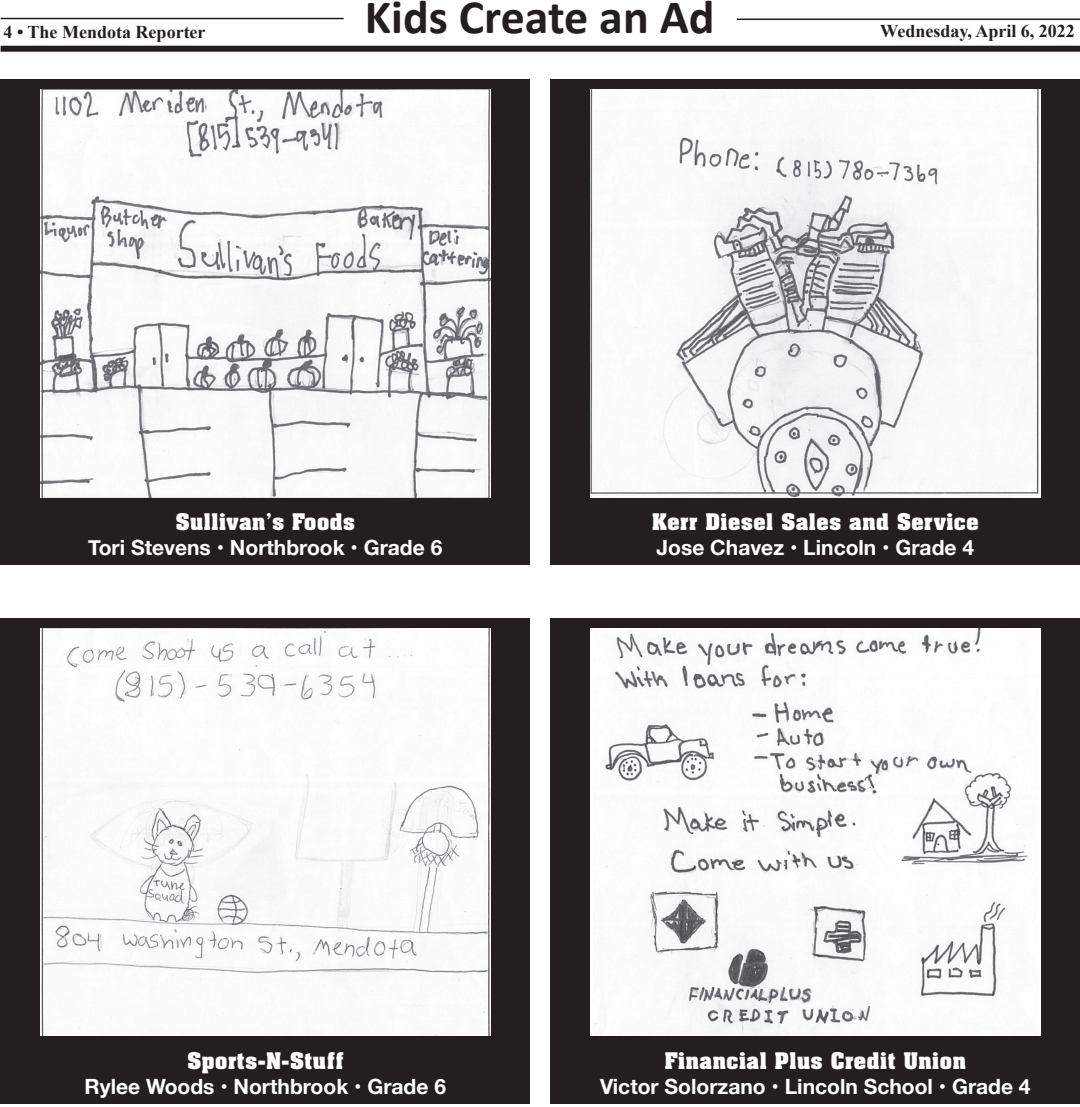
<style>
.page{position:relative;width:1080px;height:1107px;background:#fff}
.page>*{position:absolute;margin:0;border:0;box-sizing:border-box;transform-origin:0 0}
.t1{font:700 48px "Calibri";color:#231f20}
.t2{font:700 22.5px "Aachen BT";color:#fff}
.t3{font:700 21px "Helvetica Neue";color:#fff}
.t4{font:700 18px "Times New Roman";color:#231f20}
</style>
<div class="page">
<div style="left:1px;top:46px;width:1078px;height:6px;background:#231f20"></div>
<hr style="left:1px;top:18px;width:342px;height:1px;background:#231f20">
<hr style="left:737px;top:19px;width:342px;height:1px;background:#231f20">
<div style="left:1px;top:80px;width:529px;height:486px;background:#231f20"></div>
<img style="left:40px;top:90px;width:450px;height:407px">
<div style="left:1px;top:618px;width:529px;height:486px;background:#231f20"></div>
<div style="left:40px;top:629px;width:450px;height:407px;background:#fbfbfb"></div>
<div style="left:550px;top:80px;width:529px;height:486px;background:#231f20"></div>
<img style="left:590px;top:90px;width:450px;height:407px">
<div style="left:550px;top:618px;width:529px;height:486px;background:#231f20"></div>
<img style="left:593px;top:629px;width:444px;height:407px">
<p class="t4" style="left:4px;top:19px;width:203px">4 • The Mendota Reporter</p>
<h1 class="t1" style="left:365px;top:-13px;width:351px">Kids Create an Ad</h1>
<p class="t4" style="left:880px;top:18px;width:196px">Wednesday, April 6, 2022</p>
<p class="t2" style="left:175px;top:508px;width:181px">Sullivan’s Foods</p>
<p class="t3" style="left:88px;top:531px;width:355px">Tori Stevens • Northbrook • Grade 6</p>
<p class="t2" style="left:651px;top:508px;width:328px">Kerr Diesel Sales and Service</p>
<p class="t3" style="left:656px;top:531px;width:319px">Jose Chavez • Lincoln • Grade 4</p>
<p class="t2" style="left:187px;top:1047px;width:158px">Sports-N-Stuff</p>
<p class="t3" style="left:85px;top:1070px;width:363px">Rylee Woods • Northbrook • Grade 6</p>
<p class="t2" style="left:664px;top:1047px;width:303px">Financial Plus Credit Union</p>
<p class="t3" style="left:600px;top:1070px;width:432px">Victor Solorzano • Lincoln School • Grade 4</p>
</div>
